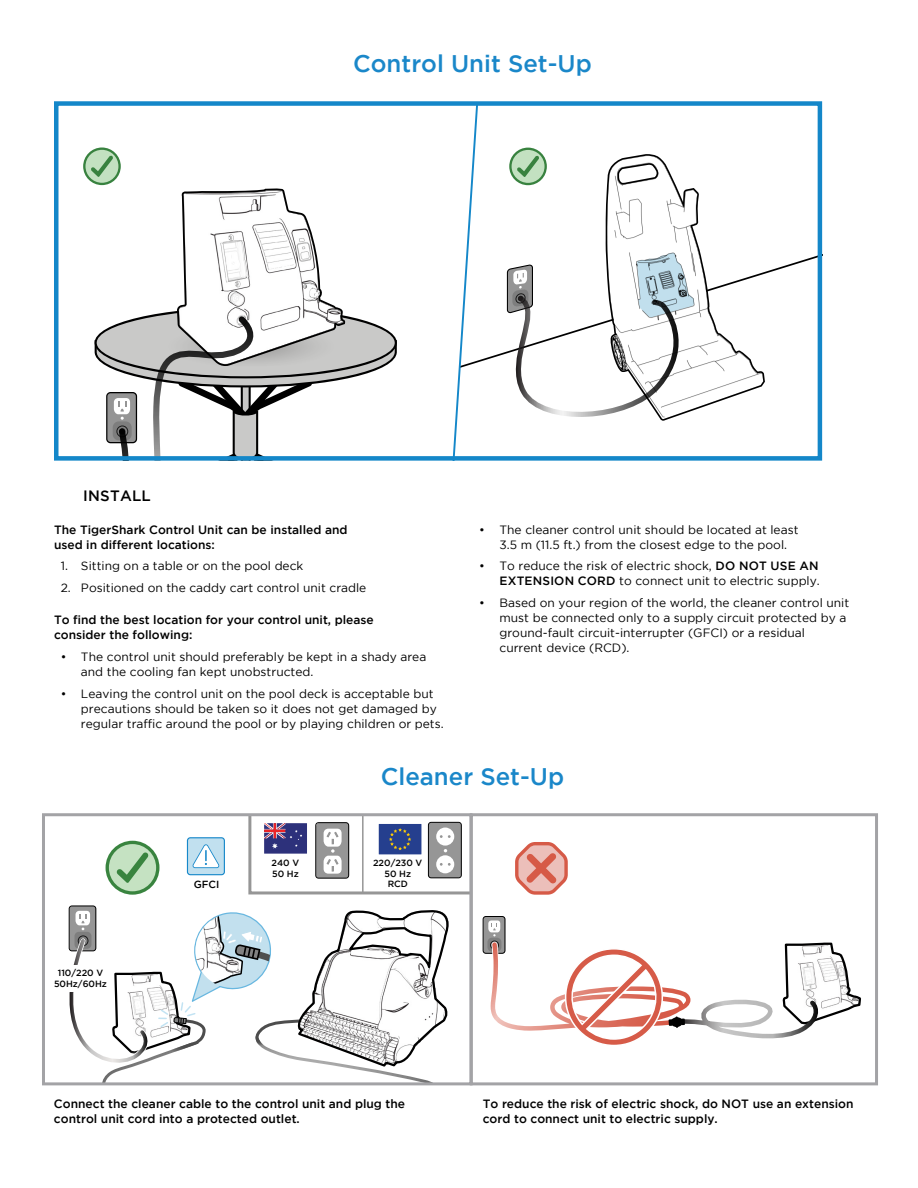
<style>
.page{position:relative;width:918px;height:1188px;background:#fff}
.page>*{position:absolute;margin:0;border:0;box-sizing:border-box;transform-origin:0 0}
.t1{font:500 24px "Gotham";color:#1a87c9}
.t2{font:500 15px "Gotham";letter-spacing:.015em;color:#000}
.t3{font:12px/15px "Gotham";color:#000}
.t4{font:500 12px/15px "Gotham";color:#000}
.t5{font:500 10.35px "Gotham";color:#010101}
.t6{font:500 9px/10.8px "Gotham";color:#010101;text-align:center}
.s1{font-weight:500}
</style>
<div class="page">
<svg style="left:187px;top:837px;width:38px;height:38px"></svg>
<svg style="left:248px;top:817px;width:220px;height:78px"></svg>
<svg style="left:106px;top:841px;width:53px;height:54px"></svg>
<svg style="left:68px;top:906px;width:381px;height:175px"></svg>
<div style="left:51px;top:965px;width:60px;height:26px;background:#fff"></div>
<div style="left:42px;top:813px;width:430px;height:272px;border:3px solid #a3a3a6"></div>
<div style="left:470px;top:813px;width:408px;height:272px;border:3px solid #a3a3a6"></div>
<svg style="left:482px;top:842px;width:379px;height:203px"></svg>
<svg style="left:83px;top:147px;width:314px;height:309px"></svg>
<svg style="left:452px;top:106px;width:365px;height:350px"></svg>
<div style="left:54px;top:101px;width:768px;height:360px;border:4px solid #1487c9"></div>
<p class="t2" style="left:83px;top:487px;width:69px">INSTALL</p>
<h1 class="t1" style="left:353px;top:49px;width:240px">Control Unit Set-Up</h1>
<p class="t4" style="left:54px;top:522px;width:295px">The TigerShark Control Unit can be installed and used in different locations:</p>
<p class="t3" style="left:61px;top:558px;width:244px">1. Sitting on a table or on the pool deck</p>
<p class="t3" style="left:61px;top:580px;width:307px">2. Positioned on the caddy cart control unit cradle</p>
<p class="t4" style="left:54px;top:612px;width:321px">To find the best location for your control unit, please consider the following:</p>
<p class="t3" style="left:81px;top:649px;width:347px;text-indent:-20px">• The control unit should preferably be kept in a shady area and the cooling fan kept unobstructed.</p>
<p class="t3" style="left:81px;top:686px;width:364px;text-indent:-20px">• Leaving the control unit on the pool deck is acceptable but precautions should be taken so it does not get damaged by regular traffic around the pool or by playing children or pets.</p>
<p class="t3" style="left:499px;top:522px;width:301px;text-indent:-20px">• The cleaner control unit should be located at least<br>3.5 m (11.5 ft.) from the closest edge to the pool.</p>
<p class="t3" style="left:479px;top:558px;width:342px;text-align:right">• To reduce the risk of electric shock, <span class="s1">DO NOT USE AN<br>EXTENSION CORD</span> to connect unit to electric supply.</p>
<p class="t3" style="left:499px;top:595px;width:351px;text-indent:-20px">• Based on your region of the world, the cleaner control unit must be connected only to a supply circuit protected by a ground-fault circuit-interrupter (GFCI) or a residual current device (RCD).</p>
<p class="t6" style="left:54px;top:967px;width:54px">110/220 V<br>50Hz/60Hz</p>
<p class="t5" style="left:194px;top:878px;width:27px">GFCI</p>
<p class="t6" style="left:272px;top:858px;width:29px;text-align:left">240 V<br>50 Hz</p>
<h1 class="t1" style="left:381px;top:763px;width:185px">Cleaner Set-Up</h1>
<p class="t6" style="left:373px;top:857px;width:51px">220/230 V<br>50 Hz<br>RCD</p>
<p class="t4" style="left:54px;top:1096px;width:353px">Connect the cleaner cable to the control unit and plug the control unit cord into a protected outlet.</p>
<p class="t4" style="left:483px;top:1096px;width:372px">To reduce the risk of electric shock, do NOT use an extension cord to connect unit to electric supply.</p>
</div>
